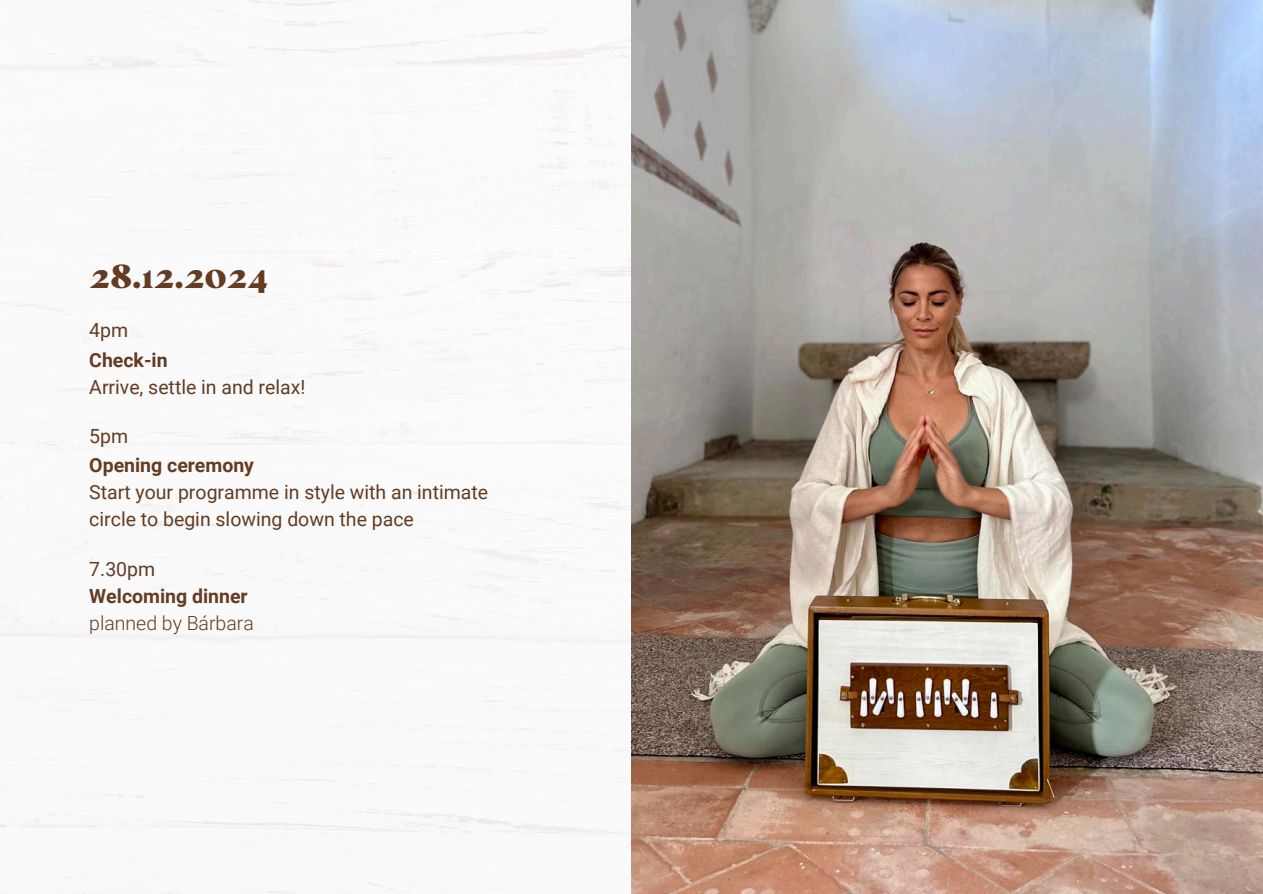
<style>
.page{position:relative;width:1263px;height:894px;background:#fff}
.page>*{position:absolute;margin:0;border:0;box-sizing:border-box;transform-origin:0 0}
.t1{font:900 35.4px "Postmans Serif";color:#633c21}
.t2{font:19.5px/27px "Roboto";color:#633c21}
.t3{font:300 19.5px/27px "Roboto";color:#633c21}
.t4{font:700 19.5px "Roboto";color:#633c21}
.s1{font-weight:700}
</style>
<div class="page">
<img style="left:631px;top:0;width:632px;height:893px">
<p class="t1" style="left:89px;top:258px;width:180px">28.12.2024</p>
<p class="t2" style="left:89px;top:316px;width:40px">4pm</p>
<h1 class="t4" style="left:89px;top:349px;width:80px">Check-in</h1>
<p class="t2" style="left:89px;top:374px;width:218px">Arrive, settle in and relax!</p>
<p class="t2" style="left:89px;top:422px;width:40px">5pm</p>
<p class="t4" style="left:89px;top:454px;width:166px">Opening ceremony</p>
<p class="t2" style="left:89px;top:479px;width:400px">Start your programme in style with an intimate circle to begin slowing down the pace</p>
<p class="t2" style="left:89px;top:555px;width:67px">7.30pm</p>
<p class="t3" style="left:89px;top:582px;width:166px"><span class="s1">Welcoming dinner </span>planned by Bárbara</p>
</div>
